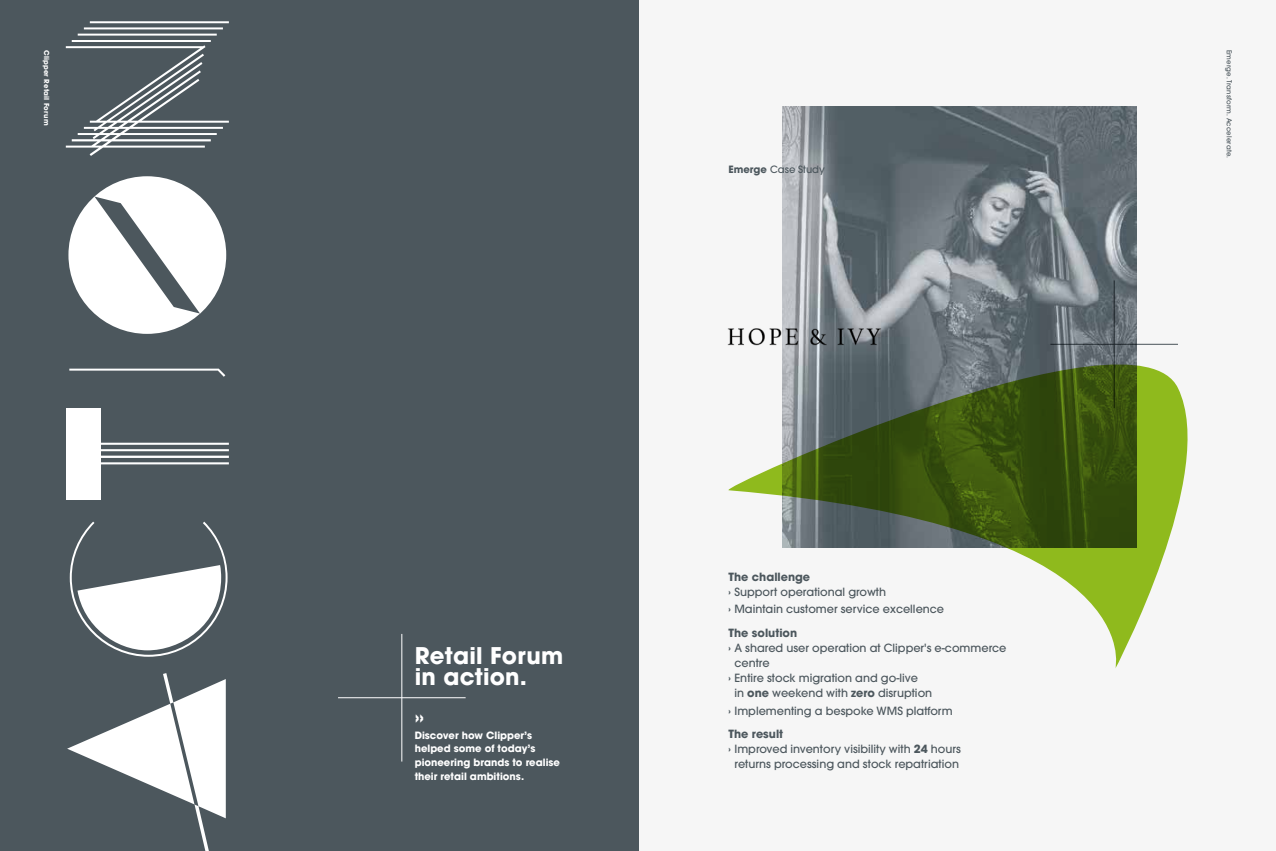
<style>
.page{position:relative;width:1276px;height:851px;background:#fff}
.page>*{position:absolute;margin:0;border:0;box-sizing:border-box;transform-origin:0 0}
.t1{font:700 22.88px/20.4px "Avant Garde";letter-spacing:.01em;color:#fff}
.t2{font:700 22.5px "Avant Garde";color:#fff}
.t3{font:500 11.25px/15px "Avant Garde";color:#4c575d}
.t4{font:700 10px/13.8px "Avant Garde";color:#fff}
.t5{font:500 10px "Avant Garde";color:#4c575d}
.t6{font:500 6.88px "Avant Garde";letter-spacing:.025em;color:#4c575d}
.t7{font:700 6.88px "Avant Garde";letter-spacing:.025em;color:#fff}
.s1{font-weight:700}
</style>
<div class="page">
<div style="left:0;top:0;width:1276px;height:850px;background:#f6f6f6"></div>
<img style="left:782px;top:106px;width:354px;height:257px">
<div style="left:0;top:0;width:638px;height:850px;background:#4c575d"></div>
<svg style="left:728px;top:363px;width:460px;height:305px"></svg>
<hr style="left:338px;top:697px;width:127px;height:1px;background:#fff">
<hr style="left:401px;top:633px;width:1px;height:128px;background:#fff">
<img style="left:727px;top:311px;width:162px;height:51px">
<svg style="left:69px;top:368px;width:156px;height:9px"></svg>
<svg style="left:67px;top:521px;width:160px;height:329px"></svg>
<svg style="left:66px;top:21px;width:163px;height:313px"></svg>
<hr style="left:100px;top:462px;width:129px;height:2px;background:#fff">
<hr style="left:100px;top:455px;width:129px;height:3px;background:#fff">
<hr style="left:100px;top:449px;width:129px;height:2px;background:#fff">
<hr style="left:100px;top:442px;width:129px;height:2px;background:#fff">
<div style="left:66px;top:408px;width:34px;height:91px;background:#fff"></div>
<hr style="left:1050px;top:344px;width:128px;height:1px;background:#4c575d">
<hr style="left:1114px;top:280px;width:1px;height:128px;background:#4c575d">
<p class="t7" style="left:51px;top:50px;width:77px;rotate:90deg">Clipper Retail Forum</p>
<p class="t6" style="left:1233px;top:50px;width:110px;rotate:90deg">Emerge. Transform. Accelerate.</p>
<h1 class="t1" style="left:415px;top:645px;width:150px">Retail Forum in action.</h1>
<h2 class="t2" style="left:415px;top:701px;width:11px">»</h2>
<p class="t4" style="left:415px;top:727px;width:147px">Discover how Clipper’s helped some of today’s pioneering brands to realise their retail ambitions.</p>
<p class="t5" style="left:728px;top:163px;width:98px"><span class="s1">Emerge</span> Case Study</p>
<p class="t3" style="left:728px;top:569px;width:159px"><span class="s1">The challenge<br>›</span> Support operational growth</p>
<p class="t3" style="left:728px;top:597px;width:217px;line-height:23.8px"><span class="s1">›</span> Maintain customer service excellence<br><span class="s1">The solution</span></p>
<p class="t3" style="left:728px;top:640px;width:279px"><span class="s1">›</span> A shared user operation at Clipper's e-commerce</p>
<p class="t3" style="left:734px;top:655px;width:37px">centre</p>
<p class="t3" style="left:728px;top:670px;width:191px"><span class="s1">›</span> Entire stock migration and go-live</p>
<p class="t3" style="left:734px;top:685px;width:199px">in <span class="s1">one</span> weekend with <span class="s1">zero</span> disruption</p>
<p class="t3" style="left:728px;top:698px;width:226px;line-height:23.8px"><span class="s1">›</span> Implementing a bespoke WMS platform<br><span class="s1">The result</span></p>
<p class="t3" style="left:728px;top:741px;width:234px;text-align:center"><span class="s1">›</span> Improved inventory visibility with <span class="s1">24</span> hours returns processing and stock repatriation</p>
</div>
